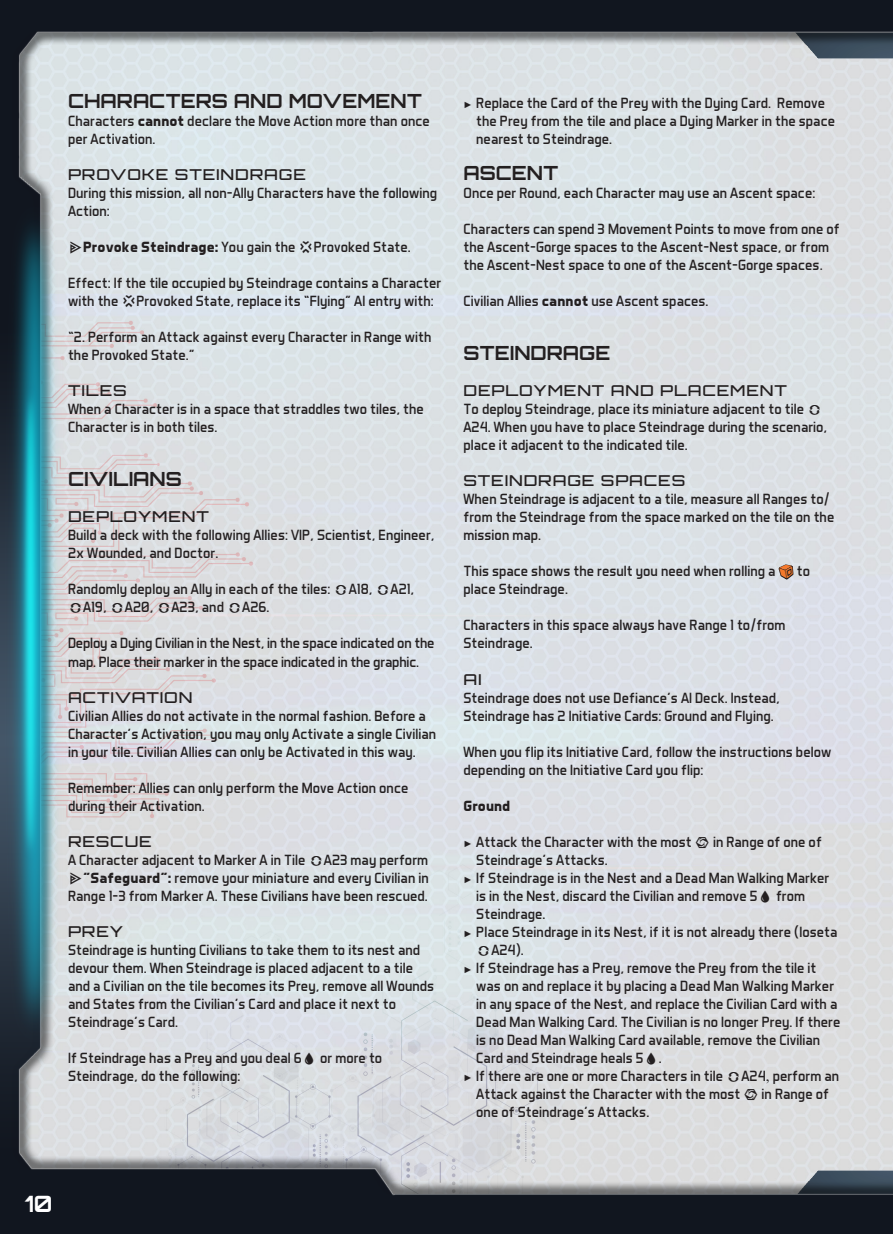
<style>
.page{position:relative;width:893px;height:1234px;background:#fff}
.page>*{position:absolute;margin:0;border:0;box-sizing:border-box;transform-origin:0 0}
.t1{font:700 22.5px "Orbitron";color:#fff}
.t2{font:700 19.5px "Orbitron";color:#231f20}
.t3{font:15px/18px "Aero Matics";letter-spacing:.005em;color:#231f20}
.t4{font:500 15px "Orbitron";letter-spacing:.05em;color:#231f20;scale:1.1 1}
.t5{font:700 15px "Aero Matics";letter-spacing:.005em;color:#231f20}
.s1{font-weight:700}
.s2{font-family:"DCAL"}
.s3{font-family:"Century Gothic";font-size:9px}
.s4{font-family:"Times New Roman"}
</style>
<div class="page">
<img style="left:0;top:0;width:893px;height:1233px">
<h2 class="t2" style="left:68px;top:89px;width:355px">CHARACTERS AND MOVEMENT</h2>
<p class="t3" style="left:68px;top:112px;width:363px">Characters <span class="s1">cannot</span> declare the Move Action more than once per Activation.</p>
<p class="t4" style="left:68px;top:165px;width:218px">PROVOKE STEINDRAGE</p>
<p class="t3" style="left:68px;top:184px;width:371px">During this mission, all non-Ally Characters have the following<br>Action:</p>
<p class="t3" style="left:68px;top:238px;width:344px"><span class="s2">p</span><span class="s1">Provoke Steindrage:</span> You gain the <span class="s2">H</span>Provoked State.</p>
<p class="t3" style="left:68px;top:274px;width:375px">Effect: If the tile occupied by Steindrage contains a Character with the <span class="s2">H</span>Provoked State, replace its “Flying” AI entry with:</p>
<p class="t3" style="left:68px;top:328px;width:365px">“2. Perform an Attack against every Character in Range with the Provoked State.”</p>
<p class="t4" style="left:68px;top:381px;width:55px">TILES</p>
<p class="t3" style="left:68px;top:400px;width:357px">When a Character is in a space that straddles two tiles, the<br>Character is in both tiles.</p>
<h2 class="t2" style="left:68px;top:467px;width:115px">CIVILIANS</h2>
<p class="t4" style="left:68px;top:507px;width:130px">DEPLOYMENT</p>
<p class="t3" style="left:68px;top:526px;width:368px">Build a deck with the following Allies: VIP, Scientist, Engineer,<br>2x Wounded, and Doctor.</p>
<p class="t3" style="left:68px;top:580px;width:348px">Randomly deploy an Ally in each of the tiles: <span class="s2">@</span>A18, <span class="s2">@</span>A21, <span class="s2">@</span>A19, <span class="s2">@</span>A20, <span class="s2">@</span>A23, and <span class="s2">@</span>A26.</p>
<p class="t3" style="left:68px;top:634px;width:368px">Deploy a Dying Civilian in the Nest, in the space indicated on the map. Place their marker in the space indicated in the graphic.</p>
<p class="t4" style="left:68px;top:687px;width:115px">ACTIVATION</p>
<p class="t3" style="left:68px;top:706px;width:370px">Civilian Allies do not activate in the normal fashion. Before a<br>Character’s Activation, you may only Activate a single Civilian in your tile. Civilian Allies can only be Activated in this way.</p>
<p class="t3" style="left:68px;top:778px;width:342px">Remember: Allies can only perform the Move Action once during their Activation.</p>
<p class="t4" style="left:68px;top:831px;width:78px">RESCUE</p>
<p class="t3" style="left:68px;top:850px;width:362px;text-align:justify">A Character adjacent to Marker A in Tile <span class="s2">@</span>A23 may perform <span class="s2">p</span><span class="s1">”Safeguard”:</span> remove your miniature and every Civilian in Range 1-3 from Marker A. These Civilians have been rescued.</p>
<p class="t4" style="left:68px;top:921px;width:52px">PREY</p>
<p class="t3" style="left:68px;top:940px;width:368px">Steindrage is hunting Civilians to take them to its nest and devour them. When Steindrage is placed adjacent to a tile and a Civilian on the tile becomes its Prey, remove all Wounds and States from the Civilian’s Card and place it next to Steindrage’s Card.</p>
<p class="t3" style="left:68px;top:1048px;width:316px">If Steindrage has a Prey and you deal 6<span class="s2">4</span> or more to<br>Steindrage, do the following:</p>
<p class="t3" style="left:476px;top:94px;width:360px;text-indent:-13px"><span class="s3">►</span> Replace the Card of the Prey with the Dying Card. Remove the Prey from the tile and place a Dying Marker in the space nearest to Steindrage.</p>
<h2 class="t2" style="left:463px;top:161px;width:96px">ASCENT</h2>
<p class="t3" style="left:463px;top:184px;width:353px">Once per Round, each Character may use an Ascent space:</p>
<p class="t3" style="left:463px;top:220px;width:378px">Characters can spend 3 Movement Points to move from one of the Ascent-Gorge spaces to the Ascent-Nest space, or from the Ascent-Nest space to one of the Ascent-Gorge spaces<span class="s4">.</span></p>
<p class="t3" style="left:463px;top:292px;width:246px">Civilian Allies <span class="s1">cannot</span> use Ascent spaces.</p>
<h2 class="t2" style="left:463px;top:341px;width:148px">STEINDRAGE</h2>
<p class="t4" style="left:463px;top:381px;width:295px">DEPLOYMENT AND PLACEMENT</p>
<p class="t3" style="left:463px;top:400px;width:365px">To deploy Steindrage, place its miniature adjacent to tile <span class="s2">@<br></span>A24. When you have to place Steindrage during the scenario, place it adjacent to the indicated tile.</p>
<p class="t4" style="left:463px;top:471px;width:203px">STEINDRAGE SPACES</p>
<p class="t3" style="left:463px;top:490px;width:372px">When Steindrage is adjacent to a tile, measure all Ranges to/ from the Steindrage from the space marked on the tile on the mission map.</p>
<p class="t3" style="left:463px;top:562px;width:348px">This space shows the result you need when rolling a <span class="s2">,</span> to place Steindrage.</p>
<p class="t3" style="left:463px;top:616px;width:324px">Characters in this space always have Range 1 to/from<br>Steindrage.</p>
<p class="t4" style="left:463px;top:669px;width:18px">AI</p>
<p class="t3" style="left:463px;top:688px;width:318px">Steindrage does not use Defiance’s AI Deck. Instead,<br>Steindrage has 2 Initiative Cards: Ground and Flying.</p>
<p class="t3" style="left:463px;top:742px;width:369px">When you flip its Initiative Card, follow the instructions below depending on the Initiative Card you flip:</p>
<p class="t5" style="left:463px;top:796px;width:48px">Ground</p>
<p class="t3" style="left:463px;top:832px;width:360px"><span class="s3">►</span> Attack the Character with the most <span class="s2">g</span> in Range of one of</p>
<p class="t3" style="left:476px;top:850px;width:133px">Steindrage’s Attacks.</p>
<p class="t3" style="left:463px;top:868px;width:367px"><span class="s3">►</span> If Steindrage is in the Nest and a Dead Man Walking Marker</p>
<p class="t3" style="left:476px;top:886px;width:330px">is in the Nest, discard the Civilian and remove 5<span class="s2">4</span> from</p>
<p class="t3" style="left:476px;top:904px;width:71px">Steindrage.</p>
<p class="t3" style="left:463px;top:922px;width:375px"><span class="s3">►</span> Place Steindrage in its Nest, if it is not already there (loseta</p>
<p class="t3" style="left:476px;top:940px;width:49px"><span class="s2">@</span>A24).</p>
<p class="t3" style="left:463px;top:958px;width:354px"><span class="s3">►</span> If Steindrage has a Prey, remove the Prey from the tile it</p>
<p class="t3" style="left:476px;top:976px;width:359px">was on and replace it by placing a Dead Man Walking Marker</p>
<p class="t3" style="left:476px;top:994px;width:363px">in any space of the Nest, and replace the Civilian Card with a</p>
<p class="t3" style="left:476px;top:1012px;width:366px">Dead Man Walking Card. The Civilian is no longer Prey. If there</p>
<p class="t3" style="left:476px;top:1030px;width:345px">is no Dead Man Walking Card available, remove the Civilian</p>
<p class="t3" style="left:476px;top:1048px;width:187px">Card and Steindrage heals 5<span class="s2">4</span>.</p>
<p class="t3" style="left:463px;top:1066px;width:377px"><span class="s3">►</span> If there are one or more Characters in tile <span class="s2">@</span>A24<span class="s4">,</span> perform an</p>
<p class="t3" style="left:476px;top:1084px;width:354px">Attack against the Character with the most <span class="s2">g</span> in Range of</p>
<p class="t3" style="left:476px;top:1102px;width:174px">one of Steindrage’s Attacks.</p>
<h1 class="t1" style="left:25px;top:1189px;width:29px">10</h1>
</div>
